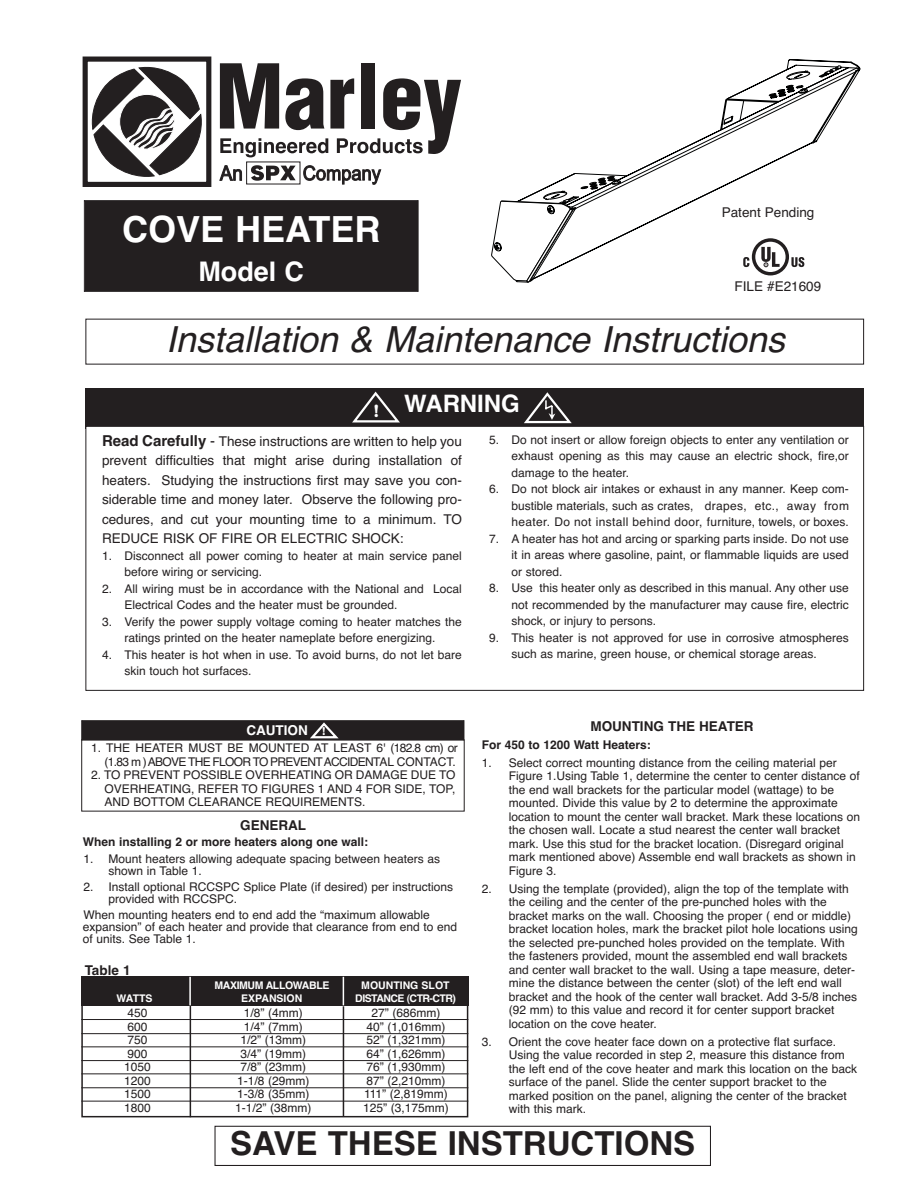
<style>
.page{position:relative;width:918px;height:1188px;background:#fff}
.page>*{position:absolute;margin:0;border:0;box-sizing:border-box;transform-origin:0 0}
.t1{font:italic 36px "Helvetica";color:#231f20}
.t2{font:700 36px "Helvetica";color:#fff}
.t3{font:700 33px "Helvetica";color:#231f20}
.t4{font:700 27px "Helvetica";color:#fff}
.t5{font:700 24px "Helvetica";color:#fff}
.t6{font:13.5px/19.5px "Helvetica";color:#231f20;text-align:justify}
.t7{font:700 13.5px "Helvetica";color:#231f20}
.t8{font:700 13.5px "Helvetica";color:#fff}
.t9{font:12px/13.5px "Helvetica";color:#231f20}
.t10{font:12px/13.5px "Helvetica";letter-spacing:-.055em;color:#231f20;text-align:right}
.t11{font:700 12px "Helvetica";color:#231f20}
.t12{font:700 10.5px "Helvetica";letter-spacing:-.035em;color:#fff}
.t13{font:700 10.5px "Helvetica";color:#fff}
.s1{font-weight:700;font-size:15px}
.s2{font-size:15px}
.s3{font-family:"Bookman Old Style";font-size:11.55px}
</style>
<div class="page">
<div style="left:86px;top:388px;width:778px;height:41px;background:#231f20"></div>
<svg style="left:352px;top:392px;width:48px;height:31px"></svg>
<div style="left:85px;top:201px;width:333px;height:90px;background:#231f20"></div>
<div style="left:84px;top:200px;width:334px;height:92px;border:1px solid #231f20"></div>
<div style="left:86px;top:426px;width:778px;height:264px;background:#fff"></div>
<div style="left:86px;top:426px;width:778px;height:265px;border:1px solid #231f20"></div>
<div style="left:215px;top:1126px;width:496px;height:40px;border:1px solid #231f20"></div>
<svg style="left:524px;top:392px;width:48px;height:31px"></svg>
<svg style="left:491px;top:59px;width:369px;height:224px"></svg>
<div style="left:692px;top:280px;width:172px;height:25px;background:#fff"></div>
<svg style="left:220px;top:63px;width:241px;height:94px"></svg>
<div style="left:83px;top:57px;width:128px;height:130px;border:5px solid #231f20"></div>
<svg style="left:91px;top:66px;width:111px;height:111px"></svg>
<svg style="left:219px;top:165px;width:23px;height:16px"></svg>
<svg style="left:303px;top:165px;width:78px;height:20px"></svg>
<svg style="left:251px;top:165px;width:45px;height:16px"></svg>
<div style="left:720px;top:206px;width:144px;height:23px;background:#fff"></div>
<div style="left:82px;top:721px;width:382px;height:18px;background:#231f20"></div>
<div style="left:81px;top:720px;width:383px;height:20px;border:1px solid #231f20"></div>
<svg style="left:310px;top:722px;width:28px;height:16px"></svg>
<div style="left:81px;top:981px;width:387px;height:136px;border:2px solid #231f20"></div>
<div style="left:81px;top:977px;width:108px;height:29px;background:#231f20"></div>
<div style="left:188px;top:976px;width:280px;height:30px;background:#231f20"></div>
<hr style="left:81px;top:1019px;width:387px;height:1px;background:#231f20">
<hr style="left:81px;top:1033px;width:387px;height:1px;background:#231f20">
<hr style="left:81px;top:1046px;width:387px;height:1px;background:#231f20">
<hr style="left:81px;top:1060px;width:387px;height:1px;background:#231f20">
<hr style="left:81px;top:1073px;width:387px;height:1px;background:#231f20">
<hr style="left:81px;top:1087px;width:387px;height:1px;background:#231f20">
<hr style="left:81px;top:1101px;width:387px;height:1px;background:#231f20">
<hr style="left:190px;top:1006px;width:1px;height:111px;background:#231f20">
<hr style="left:343px;top:1006px;width:1px;height:111px;background:#231f20">
<svg style="left:343px;top:977px;width:1px;height:28px"></svg>
<hr style="left:189px;top:977px;width:2px;height:28px;background:#fff">
<h1 class="t2" style="left:122px;top:217px;width:260px">COVE HEATER</h1>
<h3 class="t4" style="left:198px;top:261px;width:107px">Model C</h3>
<p class="t6" style="left:722px;top:204px;width:94px">Patent Pending</p>
<p class="t6" style="left:735px;top:278px;width:88px">FILE #E21609</p>
<h1 class="t1" style="left:166px;top:327px;width:628px">Installation &amp; Maintenance Instructions</h1>
<h3 class="t5" style="left:373px;top:394px;width:148px"><sub>!</sub> WARNING</h3>
<p class="t6" style="left:102px;top:433px;width:361px"><span class="s1">Read Carefully</span> <span class="s2">-</span> These instructions are written to help you prevent difficulties that might arise during installation of heaters. Studying the instructions first may save you con&shy;siderable time and money later. Observe the following pro&shy;cedures, and cut your mounting time to a minimum. TO REDUCE RISK OF FIRE OR ELECTRIC SHOCK:</p>
<p class="t9" style="left:124px;top:549px;width:339px;line-height:16.5px;text-indent:-22px">1. Disconnect all power coming to heater at main service panel before wiring or servicing.</p>
<p class="t9" style="left:124px;top:582px;width:339px;line-height:16.5px;text-indent:-22px">2. All wiring must be in accordance with the National and Local<br>Electrical Codes and the heater must be grounded.</p>
<p class="t9" style="left:102px;top:615px;width:361px;line-height:16.5px;text-align:center">3. Verify the power supply voltage coming to heater matches the ratings printed on the heater nameplate before energizing.</p>
<p class="t9" style="left:124px;top:648px;width:339px;line-height:16.5px;text-indent:-22px">4. This heater is hot when in use. To avoid burns, do not let bare skin touch hot surfaces.</p>
<p class="t8" style="left:246px;top:726px;width:81px">CAUTION <span class="s3">!</span></p>
<p class="t10" style="left:91px;top:742px;width:368px">1. THE HEATER MUST BE MOUNTED AT LEAST 6' (182.8 cm) or (1.83 m ) ABOVE THE FLOOR TO PREVENT ACCIDENTAL CONTACT.</p>
<p class="t9" style="left:105px;top:769px;width:352px;text-align:justify;text-indent:-14px">2. TO PREVENT POSSIBLE OVERHEATING OR DAMAGE DUE TO OVERHEATING, REFER TO FIGURES 1 AND 4 FOR SIDE, TOP, AND BOTTOM CLEARANCE REQUIREMENTS.</p>
<p class="t7" style="left:240px;top:820px;width:67px">GENERAL</p>
<p class="t11" style="left:83px;top:838px;width:287px">When installing 2 or more heaters along one wall:</p>
<p class="t9" style="left:109px;top:854px;width:333px;line-height:12px;text-indent:-25px">1. Mount heaters allowing adequate spacing between heaters as shown in Table 1.</p>
<p class="t9" style="left:109px;top:882px;width:346px;line-height:12px;text-indent:-25px">2. Install optional RCCSPC Splice Plate (if desired) per instructions provided with RCCSPC.</p>
<p class="t9" style="left:83px;top:910px;width:376px;line-height:12px">When mounting heaters end to end add the “maximum allowable expansion” of each heater and provide that clearance from end to end of units. See Table 1.</p>
<p class="t7" style="left:85px;top:965px;width:47px">Table 1</p>
<p class="t12" style="left:117px;top:995px;width:37px">WATTS</p>
<p class="t12" style="left:214px;top:981px;width:117px">MAXIMUM ALLOWABLE</p>
<p class="t13" style="left:361px;top:981px;width:90px">MOUNTING SLOT</p>
<p class="t13" style="left:241px;top:995px;width:63px">EXPANSION</p>
<p class="t12" style="left:355px;top:995px;width:102px">DISTANCE (CTR-CTR)</p>
<p class="t9" style="left:124px;top:1008px;width:28px">450<br>600<br>750<br>900<br>1050<br>1200<br>1500<br>1800</p>
<p class="t9" style="left:235px;top:1008px;width:78px;text-align:center">1/8” (4mm)<br>1/4” (7mm)<br>1/2” (13mm)<br>3/4” (19mm)<br>7/8” (23mm)<br>1-1/8 (29mm)<br>1-3/8 (35mm)<br>1-1/2” (38mm)</p>
<p class="t9" style="left:363px;top:1008px;width:87px;text-align:center">27” (686mm)<br>40” (1,016mm)<br>52” (1,321mm)<br>64” (1,626mm)<br>76” (1,930mm)<br>87” (2,210mm)<br>111” (2,819mm)<br>125” (3,175mm)</p>
<p class="t9" style="left:512px;top:432px;width:339px;line-height:16.5px;text-align:justify;text-indent:-22px">5. Do not insert or allow foreign objects to enter any ventilation or exhaust opening as this may cause an electric shock, fire,or damage to the heater.</p>
<p class="t9" style="left:512px;top:482px;width:339px;line-height:16.5px;text-align:justify;text-indent:-22px">6. Do not block air intakes or exhaust in any manner. Keep com&shy;bustible materials, such as crates, drapes, etc., away from heater. Do not install behind door, furniture, towels, or boxes.</p>
<p class="t9" style="left:512px;top:531px;width:339px;line-height:16.5px;text-align:justify;text-indent:-22px">7. A heater has hot and arcing or sparking parts inside. Do not use it in areas where gasoline, paint, or flammable liquids are used or stored.</p>
<p class="t9" style="left:512px;top:581px;width:339px;line-height:16.5px;text-align:justify;text-indent:-22px">8. Use this heater only as described in this manual. Any other use not recommended by the manufacturer may cause fire, electric shock, or injury to persons.</p>
<p class="t9" style="left:512px;top:630px;width:339px;line-height:16.5px;text-indent:-22px">9. This heater is not approved for use in corrosive atmospheres such as marine, green house, or chemical storage areas.</p>
<p class="t7" style="left:590px;top:722px;width:165px">MOUNTING THE HEATER</p>
<p class="t11" style="left:482px;top:741px;width:171px">For 450 to 1200 Watt Heaters:</p>
<p class="t9" style="left:509px;top:757px;width:353px;text-indent:-27px">1. Select correct mounting distance from the ceiling material per Figure 1.Using Table 1, determine the center to center distance of the end wall brackets for the particular model (wattage) to be mounted. Divide this value by 2 to determine the approximate location to mount the center wall bracket. Mark these locations on the chosen wall. Locate a stud nearest the center wall bracket mark. Use this stud for the bracket location. (Disregard original mark mentioned above) Assemble end wall brackets as shown in Figure 3.</p>
<p class="t9" style="left:509px;top:883px;width:351px;text-indent:-27px">2. Using the template (provided), align the top of the template with the ceiling and the center of the pre-punched holes with the bracket marks on the wall. Choosing the proper ( end or middle) bracket location holes, mark the bracket pilot hole locations using the selected pre-punched holes provided on the template. With the fasteners provided, mount the assembled end wall brackets and center wall bracket to the wall. Using a tape measure, deter&shy;mine the distance between the center (slot) of the left end wall bracket and the hook of the center wall bracket. Add 3-5/8 inches (92 mm) to this value and record it for center support bracket location on the cove heater.</p>
<p class="t9" style="left:509px;top:1036px;width:350px;text-indent:-27px">3. Orient the cove heater face down on a protective flat surface.<br>Using the value recorded in step 2, measure this distance from the left end of the cove heater and mark this location on the back surface of the panel. Slide the center support bracket to the marked position on the panel, aligning the center of the bracket with this mark.</p>
<h2 class="t3" style="left:230px;top:1132px;width:467px">SAVE THESE INSTRUCTIONS</h2>
</div>
